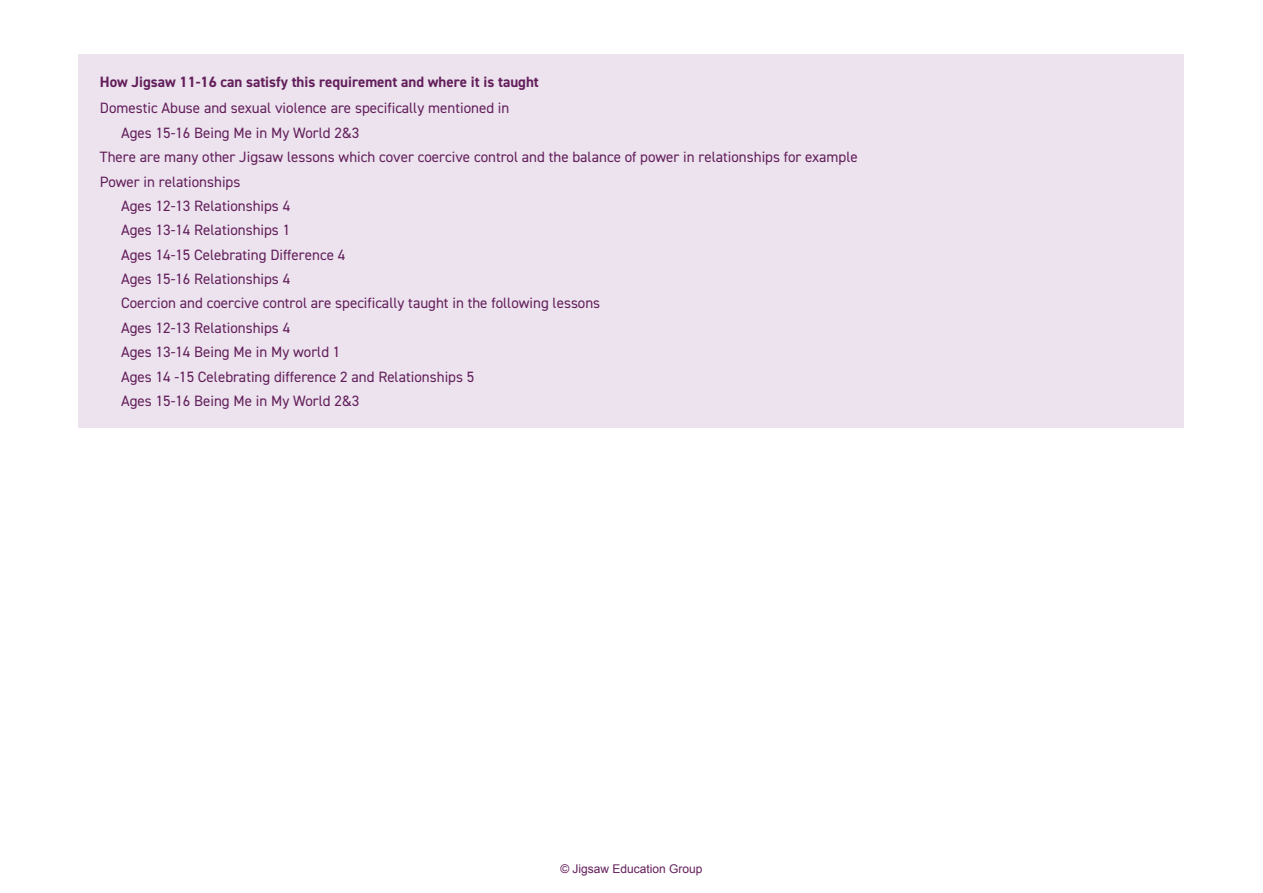
<style>
.page{position:relative;width:1263px;height:893px;background:#fff}
.page>*{position:absolute;margin:0;border:0;box-sizing:border-box;transform-origin:0 0}
.t1{font:15px "DIN2014";color:#631f5b}
.t2{font:700 15px "DIN2014";color:#631f5b}
.t3{font:12px "Arial";color:#631f5b}
</style>
<div class="page">
<div style="left:79px;top:54px;width:1105px;height:373px;background:#ece3ee"></div>
<p class="t2" style="left:100px;top:72px;width:440px">How Jigsaw 11-16 can satisfy this requirement and where it is taught</p>
<p class="t1" style="left:100px;top:99px;width:411px">Domestic Abuse and sexual violence are specifically mentioned in</p>
<p class="t1" style="left:121px;top:123px;width:240px">Ages 15-16 Being Me in My World 2&amp;3</p>
<p class="t1" style="left:100px;top:148px;width:759px">There are many other Jigsaw lessons which cover coercive control and the balance of power in relationships for example</p>
<p class="t1" style="left:100px;top:172px;width:142px">Power in relationships</p>
<p class="t1" style="left:121px;top:196px;width:171px">Ages 12-13 Relationships 4</p>
<p class="t1" style="left:121px;top:221px;width:171px">Ages 13-14 Relationships 1</p>
<p class="t1" style="left:121px;top:245px;width:226px">Ages 14-15 Celebrating Difference 4</p>
<p class="t1" style="left:121px;top:270px;width:171px">Ages 15-16 Relationships 4</p>
<p class="t1" style="left:121px;top:294px;width:481px">Coercion and coercive control are specifically taught in the following lessons</p>
<p class="t1" style="left:121px;top:318px;width:171px">Ages 12-13 Relationships 4</p>
<p class="t1" style="left:121px;top:343px;width:221px">Ages 13-14 Being Me in My world 1</p>
<p class="t1" style="left:121px;top:367px;width:355px">Ages 14 -15 Celebrating difference 2 and Relationships 5</p>
<p class="t1" style="left:121px;top:391px;width:240px">Ages 15-16 Being Me in My World 2&amp;3</p>
<p class="t3" style="left:560px;top:861px;width:144px">© Jigsaw Education Group</p>
</div>
